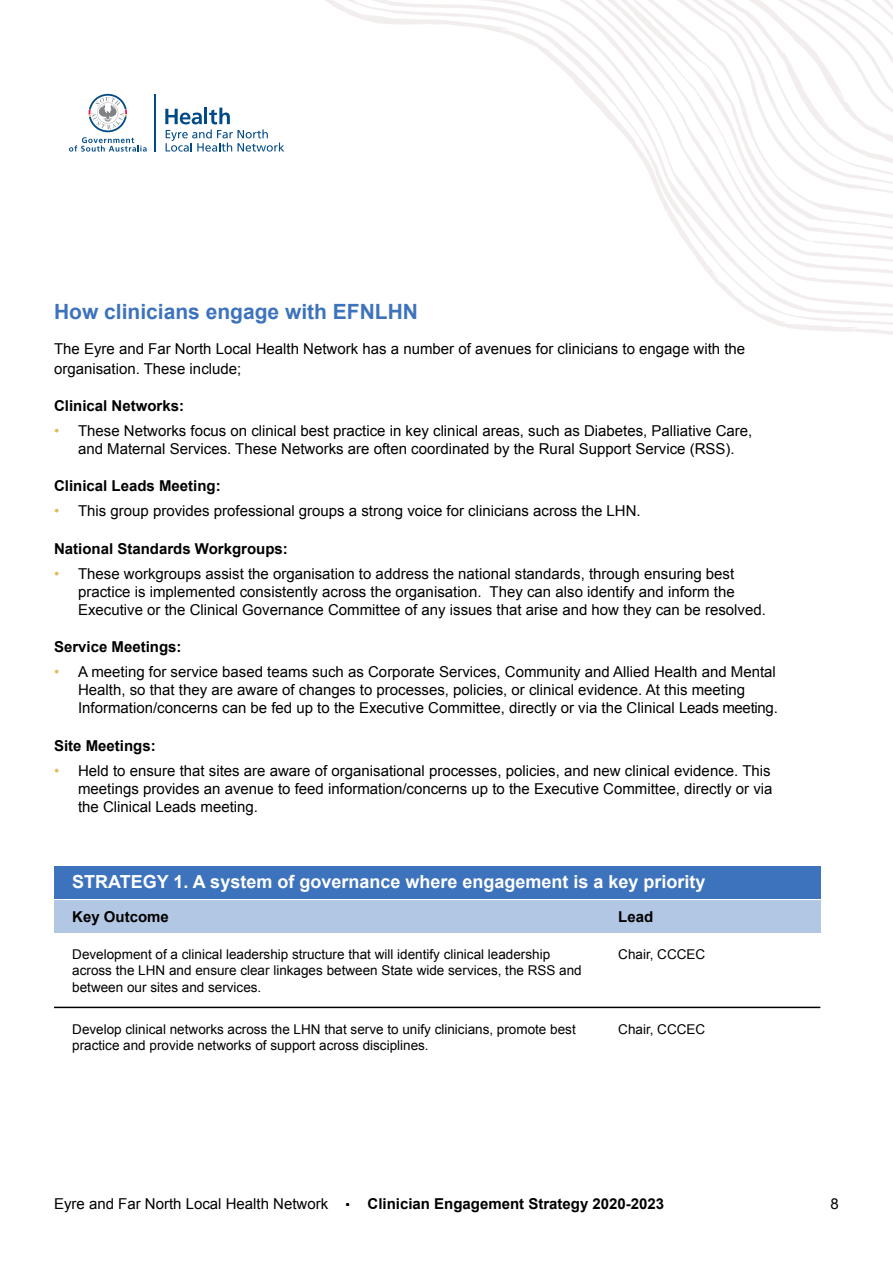
<style>
.page{position:relative;width:893px;height:1263px;background:#fff}
.page>*{position:absolute;margin:0;border:0;box-sizing:border-box;transform-origin:0 0}
.t1{font:700 21px "Arial";color:#3d73bd}
.t2{font:700 18px "Arial";color:#fff}
.t3{font:15px/18px "Arial";color:#000}
.t4{font:700 15px "Arial";color:#000}
.t5{font:13.5px/16.2px "Arial";color:#000}
.s1{color:#e3ba59}
.s2{font-weight:400}
</style>
<div class="page">
<svg style="left:325px;top:0;width:568px;height:335px"></svg>
<svg style="left:165px;top:108px;width:119px;height:44px"></svg>
<svg style="left:69px;top:94px;width:78px;height:58px"></svg>
<hr style="left:155px;top:94px;width:1px;height:57px;background:#004a87">
<div style="left:54px;top:866px;width:766px;height:32px;background:#3d73bd"></div>
<div style="left:54px;top:901px;width:766px;height:32px;background:#b2c7e4"></div>
<hr style="left:54px;top:1007px;width:766px;height:1px;background:#000">
<h1 class="t1" style="left:54px;top:298px;width:366px">How clinicians engage with EFNLHN</h1>
<p class="t3" style="left:54px;top:340px;width:693px;line-height:19.2px">The Eyre and Far North Local Health Network has a number of avenues for clinicians to engage with the organisation. These include;</p>
<p class="t4" style="left:54px;top:396px;width:132px">Clinical Networks:</p>
<p class="t3" style="left:54px;top:422px;width:700px;text-align:center"><span class="s1">•</span> These Networks focus on clinical best practice in key clinical areas, such as Diabetes, Palliative Care, and Maternal Services. These Networks are often coordinated by the Rural Support Service (RSS).</p>
<p class="t4" style="left:54px;top:476px;width:168px">Clinical Leads Meeting:</p>
<p class="t3" style="left:54px;top:502px;width:588px"><span class="s1">•</span> This group provides professional groups a strong voice for clinicians across the LHN.</p>
<p class="t4" style="left:54px;top:538px;width:235px">National Standards Workgroups:</p>
<p class="t3" style="left:78px;top:565px;width:689px;text-indent:-24px"><span class="s1">•</span> These workgroups assist the organisation to address the national standards, through ensuring best practice is implemented consistently across the organisation. They can also identify and inform the<br>Executive or the Clinical Governance Committee of any issues that arise and how they can be resolved.</p>
<p class="t4" style="left:54px;top:637px;width:129px">Service Meetings:</p>
<p class="t3" style="left:78px;top:663px;width:701px;text-indent:-24px"><span class="s1">•</span> A meeting for service based teams such as Corporate Services, Community and Allied Health and Mental<br>Health, so that they are aware of changes to processes, policies, or clinical evidence. At this meeting<br>Information/concerns can be fed up to the Executive Committee, directly or via the Clinical Leads meeting.</p>
<p class="t4" style="left:54px;top:735px;width:103px">Site Meetings:</p>
<p class="t3" style="left:78px;top:761px;width:696px;text-indent:-24px"><span class="s1">•</span> Held to ensure that sites are aware of organisational processes, policies, and new clinical evidence. This meetings provides an avenue to feed information/concerns up to the Executive Committee, directly or via the Clinical Leads meeting.</p>
<p class="t2" style="left:72px;top:870px;width:635px">STRATEGY 1. A system of governance where engagement is a key priority</p>
<p class="t4" style="left:72px;top:907px;width:98px">Key Outcome</p>
<p class="t4" style="left:618px;top:907px;width:37px">Lead</p>
<p class="t5" style="left:72px;top:946px;width:511px">Development of a clinical leadership structure that will identify clinical leadership across the LHN and ensure clear linkages between State wide services, the RSS and between our sites and services.</p>
<p class="t5" style="left:618px;top:946px;width:89px">Chair, CCCEC</p>
<p class="t5" style="left:72px;top:1021px;width:505px">Develop clinical networks across the LHN that serve to unify clinicians, promote best practice and provide networks of support across disciplines.</p>
<p class="t5" style="left:618px;top:1021px;width:89px">Chair, CCCEC</p>
<p class="t4" style="left:54px;top:1194px;width:612px"><span class="s2">Eyre and Far North Local Health Network</span> <sup>.</sup> Clinician Engagement Strategy 2020-2023</p>
<p class="t3" style="left:831px;top:1195px;width:10px">8</p>
</div>
